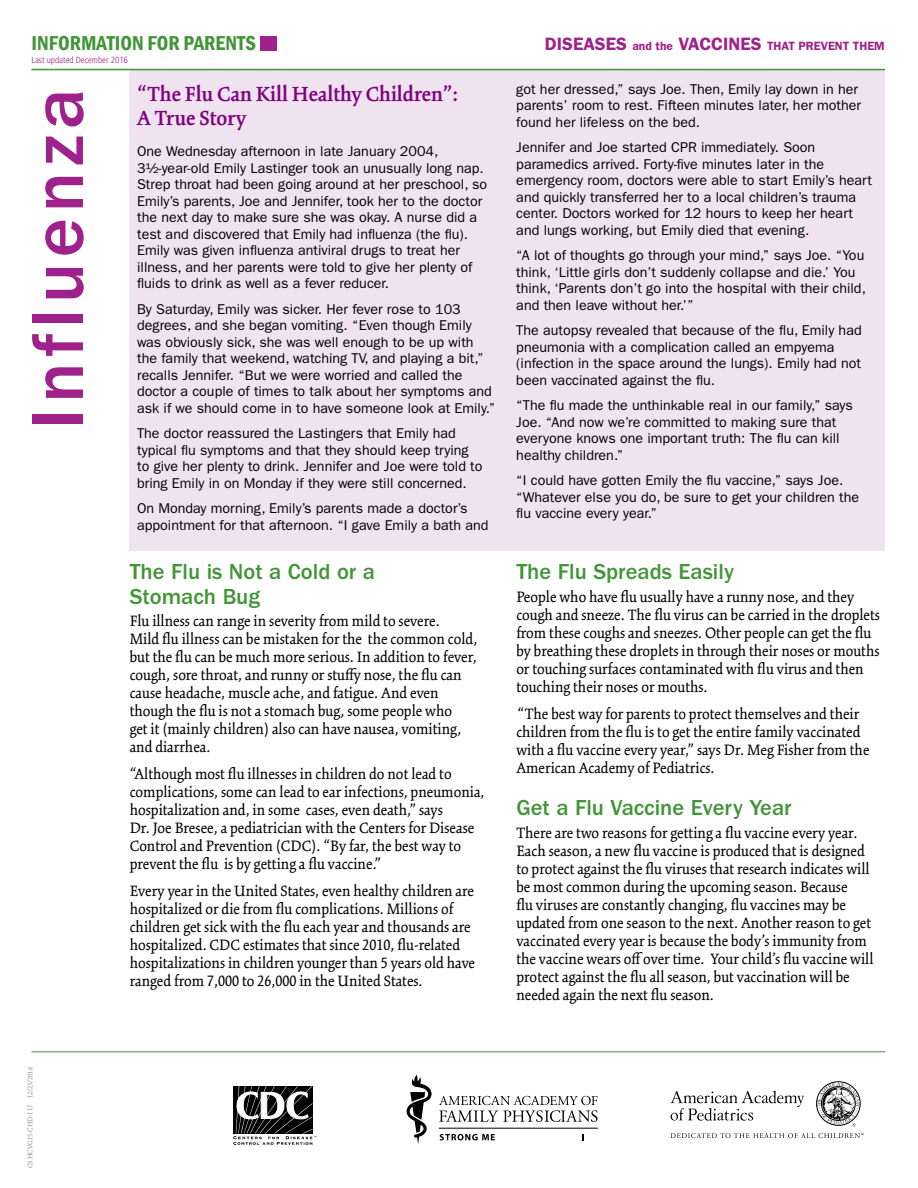
<style>
.page{position:relative;width:918px;height:1188px;background:#fff}
.page>*{position:absolute;margin:0;border:0;box-sizing:border-box;transform-origin:0 0}
.t1{font:500 75px "ITC Franklin Gothic Std";letter-spacing:.075em;color:#9f218b}
.t2{font:500 22.5px/24.8px "ITC Franklin Gothic Std";color:#439539}
.t3{font:600 22.5px/24px "Kinesis Std";color:#800080}
.t4{font:600 condensed 20.7px "Franklin Gothic";color:#439539}
.t5{font:16.5px/18px "Kinesis Std";color:#000}
.t6{font:14.25px/16.5px "ITC Franklin Gothic Std";color:#000}
.t7{font:600 12px "ITC Franklin Gothic Std";color:#9f218b}
.t8{font:300 condensed 9px "Frutiger LT Std";color:#9f218b}
.t9{font:7.5px "Kinesis Std";color:#939598}
.s1{font-size:18px}
</style>
<div class="page">
<div style="left:130px;top:70px;width:755px;height:481px;background:#efe3f0"></div>
<hr style="left:32px;top:69px;width:853px;height:1px;background:#439539">
<hr style="left:32px;top:1051px;width:853px;height:1px;background:#439539">
<div style="left:260px;top:36px;width:17px;height:15px;background:#9f218b"></div>
<svg style="left:671px;top:1090px;width:133px;height:31px"></svg>
<svg style="left:671px;top:1133px;width:193px;height:5px"></svg>
<svg style="left:816px;top:1082px;width:45px;height:45px"></svg>
<svg style="left:407px;top:1075px;width:25px;height:69px"></svg>
<hr style="left:439px;top:1128px;width:159px;height:1px;background:#000">
<svg style="left:439px;top:1096px;width:159px;height:26px"></svg>
<svg style="left:440px;top:1134px;width:55px;height:6px"></svg>
<svg style="left:582px;top:1134px;width:2px;height:6px"></svg>
<svg style="left:233px;top:1086px;width:83px;height:59px"></svg>
<p class="t4" style="left:32px;top:29px;width:226px">INFORMATION FOR PARENTS</p>
<p class="t7" style="left:545px;top:39px;width:341px"><span class="s1">DISEASES</span> and the <span class="s1">VACCINES</span> THAT PREVENT THEM</p>
<p class="t8" style="left:32px;top:55px;width:98px">Last updated December 2016</p>
<h1 class="t1" style="left:16px;top:429px;width:341px;rotate:-90deg">Influenza</h1>
<h2 class="t3" style="left:137px;top:81px;width:323px">“The Flu Can Kill Healthy Children”:<br>A True Story</h2>
<p class="t6" style="left:516px;top:81px;width:346px">got her dressed,” says Joe. Then, Emily lay down in her parents’ room to rest. Fifteen minutes later, her mother found her lifeless on the bed.</p>
<p class="t6" style="left:516px;top:139px;width:357px">Jennifer and Joe started CPR immediately. Soon paramedics arrived. Forty-five minutes later in the emergency room, doctors were able to start Emily’s heart and quickly transferred her to a local children’s trauma center. Doctors worked for 12 hours to keep her heart and lungs working, but Emily died that evening.</p>
<p class="t6" style="left:516px;top:247px;width:351px">“A lot of thoughts go through your mind,” says Joe. “You think, ‘Little girls don’t suddenly collapse and die.’ You think, ‘Parents don’t go into the hospital with their child, and then leave without her.’”</p>
<p class="t6" style="left:516px;top:322px;width:347px">The autopsy revealed that because of the flu, Emily had pneumonia with a complication called an empyema (infection in the space around the lungs). Emily had not been vaccinated against the flu.</p>
<p class="t6" style="left:516px;top:397px;width:338px">“The flu made the unthinkable real in our family,” says Joe. “And now we’re committed to making sure that everyone knows one important truth: The flu can kill healthy children.”</p>
<p class="t6" style="left:516px;top:472px;width:344px">“I could have gotten Emily the flu vaccine,” says Joe. “Whatever else you do, be sure to get your children the flu vaccine every year.”</p>
<p class="t6" style="left:137px;top:143px;width:352px">One Wednesday afternoon in late January 2004, 3½-year-old Emily Lastinger took an unusually long nap.<br>Strep throat had been going around at her preschool, so Emily’s parents, Joe and Jennifer, took her to the doctor the next day to make sure she was okay. A nurse did a test and discovered that Emily had influenza (the flu).<br>Emily was given influenza antiviral drugs to treat her illness, and her parents were told to give her plenty of fluids to drink as well as a fever reducer.</p>
<p class="t6" style="left:137px;top:301px;width:360px">By Saturday, Emily was sicker. Her fever rose to 103 degrees, and she began vomiting. “Even though Emily was obviously sick, she was well enough to be up with the family that weekend, watching TV, and playing a bit,” recalls Jennifer. “But we were worried and called the doctor a couple of times to talk about her symptoms and ask if we should come in to have someone look at Emily.”</p>
<p class="t6" style="left:137px;top:425px;width:347px">The doctor reassured the Lastingers that Emily had typical flu symptoms and that they should keep trying to give her plenty to drink. Jennifer and Joe were told to bring Emily in on Monday if they were still concerned.</p>
<p class="t6" style="left:137px;top:500px;width:353px">On Monday morning, Emily’s parents made a doctor’s appointment for that afternoon. “I gave Emily a bath and</p>
<h3 class="t2" style="left:130px;top:560px;width:247px">The Flu is Not a Cold or a<br>Stomach Bug</h3>
<p class="t5" style="left:130px;top:612px;width:349px">Flu illness can range in severity from mild to severe.<br>Mild flu illness can be mistaken for the the common cold, but the flu can be much more serious. In addition to fever, cough, sore throat, and runny or stuffy nose, the flu can cause headache, muscle ache, and fatigue. And even though the flu is not a stomach bug, some people who<br>get it (mainly children) also can have nausea, vomiting, and diarrhea.</p>
<p class="t5" style="left:130px;top:765px;width:356px">“Although most flu illnesses in children do not lead to complications, some can lead to ear infections, pneumonia, hospitalization and, in some cases, even death,” says<br>Dr. Joe Bresee, a pediatrician with the Centers for Disease Control and Prevention (CDC). “By far, the best way to prevent the flu is by getting a flu vaccine.”</p>
<p class="t5" style="left:130px;top:882px;width:347px">Every year in the United States, even healthy children are hospitalized or die from flu complications. Millions of children get sick with the flu each year and thousands are hospitalized. CDC estimates that since 2010, flu-related hospitalizations in children younger than 5 years old have ranged from 7,000 to 26,000 in the United States.</p>
<h3 class="t2" style="left:516px;top:560px;width:219px">The Flu Spreads Easily</h3>
<p class="t5" style="left:516px;top:588px;width:365px">People who have flu usually have a runny nose, and they cough and sneeze. The flu virus can be carried in the droplets from these coughs and sneezes. Other people can get the flu by breathing these droplets in through their noses or mouths or touching surfaces contaminated with flu virus and then touching their noses or mouths.</p>
<p class="t5" style="left:516px;top:705px;width:355px">“The best way for parents to protect themselves and their children from the flu is to get the entire family vaccinated with a flu vaccine every year,” says Dr. Meg Fisher from the American Academy of Pediatrics.</p>
<h3 class="t2" style="left:516px;top:796px;width:277px">Get a Flu Vaccine Every Year</h3>
<p class="t5" style="left:516px;top:824px;width:359px">There are two reasons for getting a flu vaccine every year.<br>Each season, a new flu vaccine is produced that is designed to protect against the flu viruses that research indicates will be most common during the upcoming season. Because<br>flu viruses are constantly changing, flu vaccines may be updated from one season to the next. Another reason to get vaccinated every year is because the body’s immunity from the vaccine wears off over time. Your child’s flu vaccine will protect against the flu all season, but vaccination will be needed again the next flu season.</p>
<p class="t9" style="left:26px;top:1098px;width:33px;rotate:-90deg">12/23/2016</p>
<p class="t9" style="left:26px;top:1168px;width:64px;rotate:-90deg">CS HCVG15-CHD-117</p>
</div>
